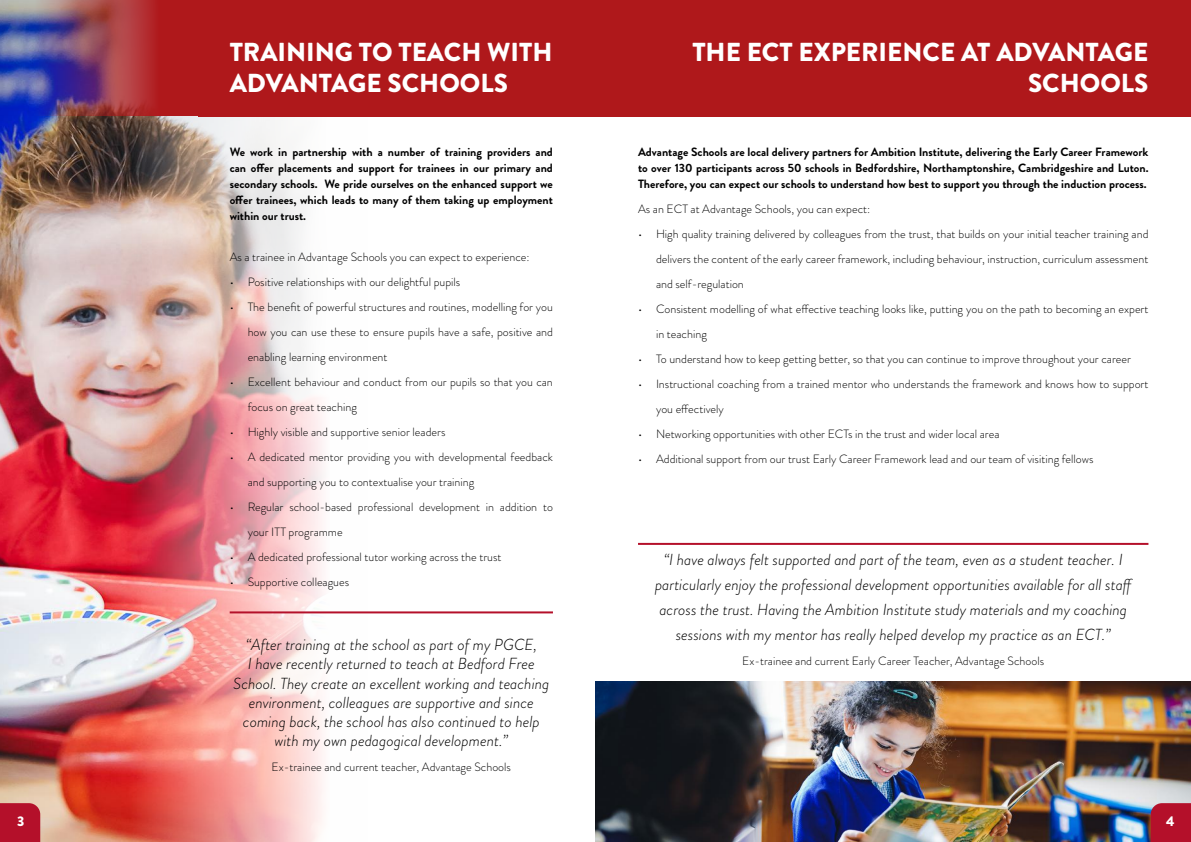
<style>
.page{position:relative;width:1191px;height:842px;background:#fff}
.page>*{position:absolute;margin:0;border:0;box-sizing:border-box;transform-origin:0 0}
.t1{font:900 26px/31.2px "Brandon Grotesque";color:#fff}
.t2{font:italic 300 16px/19.2px "Brandon Grotesque";color:#000;text-align:center}
.t3{font:900 14px "Brandon Grotesque";color:#fff}
.t4{font:300 12px/25px "Brandon Grotesque";color:#000}
.t5{font:700 12px/16px "Brandon Grotesque";color:#000;text-align:justify}
</style>
<div class="page">
<img style="left:0;top:116px;width:368px;height:726px">
<div style="left:198px;top:0;width:993px;height:116px;background:#af181b"></div>
<hr style="left:230px;top:611px;width:323px;height:2px;background:#b4102a">
<img style="left:0;top:0;width:198px;height:116px">
<hr style="left:638px;top:543px;width:510px;height:2px;background:#b4102a">
<img style="left:595px;top:682px;width:596px;height:160px">
<div style="left:0;top:803px;width:40px;height:39px;background:#b4102a"></div>
<div style="left:1150px;top:803px;width:41px;height:39px;background:#b4102a"></div>
<h1 class="t1" style="left:230px;top:37px;width:324px">TRAINING TO TEACH WITH<br>ADVANTAGE SCHOOLS</h1>
<p class="t5" style="left:230px;top:144px;width:325px">We work in partnership with a number of training providers and can offer placements and support for trainees in our primary and secondary schools. We pride ourselves on the enhanced support we offer trainees, which leads to many of them taking up employment within our trust.</p>
<p class="t4" style="left:230px;top:244px;width:301px">As a trainee in Advantage Schools you can expect to experience:</p>
<p class="t4" style="left:230px;top:269px;width:232px">• Positive relationships with our delightful pupils</p>
<p class="t4" style="left:248px;top:294px;width:307px;text-align:justify;text-indent:-18px">• The benefit of powerful structures and routines, modelling for you how you can use these to ensure pupils have a safe, positive and enabling learning environment</p>
<p class="t4" style="left:248px;top:369px;width:307px;text-indent:-18px">• Excellent behaviour and conduct from our pupils so that you can focus on great teaching</p>
<p class="t4" style="left:230px;top:419px;width:217px">• Highly visible and supportive senior leaders</p>
<p class="t4" style="left:248px;top:444px;width:307px;text-indent:-18px">• A dedicated mentor providing you with developmental feedback and supporting you to contextualise your training</p>
<p class="t4" style="left:248px;top:494px;width:307px;text-indent:-18px">• Regular school-based professional development in addition to your ITT programme</p>
<p class="t4" style="left:230px;top:544px;width:273px">• A dedicated professional tutor working across the trust</p>
<p class="t4" style="left:230px;top:569px;width:121px">• Supportive colleagues</p>
<p class="t2" style="left:233px;top:635px;width:317px">“After training at the school as part of my PGCE,<br>I have recently returned to teach at Bedford Free School. They create an excellent working and teaching environment, colleagues are supportive and since coming back, the school has also continued to help with my own pedagogical development.”</p>
<p class="t4" style="left:272px;top:755px;width:241px">Ex-trainee and current teacher, Advantage Schools</p>
<h1 class="t1" style="left:692px;top:37px;width:457px;text-align:right">THE ECT EXPERIENCE AT ADVANTAGE<br>SCHOOLS</h1>
<p class="t5" style="left:638px;top:144px;width:512px">Advantage Schools are local delivery partners for Ambition Institute, delivering the Early Career Framework to over 130 participants across 50 schools in Bedfordshire, Northamptonshire, Cambridgeshire and Luton.<br>Therefore, you can expect our schools to understand how best to support you through the induction process.</p>
<p class="t4" style="left:638px;top:196px;width:234px">As an ECT at Advantage Schools, you can expect:</p>
<p class="t4" style="left:656px;top:221px;width:494px;text-align:justify;text-indent:-18px">• High quality training delivered by colleagues from the trust, that builds on your initial teacher training and delivers the content of the early career framework, including behaviour, instruction, curriculum assessment and self-regulation</p>
<p class="t4" style="left:656px;top:296px;width:494px;text-indent:-18px">• Consistent modelling of what effective teaching looks like, putting you on the path to becoming an expert in teaching</p>
<p class="t4" style="left:638px;top:346px;width:494px">• To understand how to keep getting better, so that you can continue to improve throughout your career</p>
<p class="t4" style="left:656px;top:371px;width:494px;text-indent:-18px">• Instructional coaching from a trained mentor who understands the framework and knows how to support you effectively</p>
<p class="t4" style="left:638px;top:421px;width:363px">• Networking opportunities with other ECTs in the trust and wider local area</p>
<p class="t4" style="left:638px;top:446px;width:457px">• Additional support from our trust Early Career Framework lead and our team of visiting fellows</p>
<p class="t2" style="left:655px;top:547px;width:479px;line-height:25px">“I have always felt supported and part of the team, even as a student teacher. I particularly enjoy the professional development opportunities available for all staff across the trust. Having the Ambition Institute study materials and my coaching sessions with my mentor has really helped develop my practice as an ECT.”</p>
<p class="t4" style="left:742px;top:648px;width:303px">Ex-trainee and current Early Career Teacher, Advantage Schools</p>
<p class="t3" style="left:17px;top:812px;width:9px">3</p>
<p class="t3" style="left:1166px;top:812px;width:10px">4</p>
</div>
